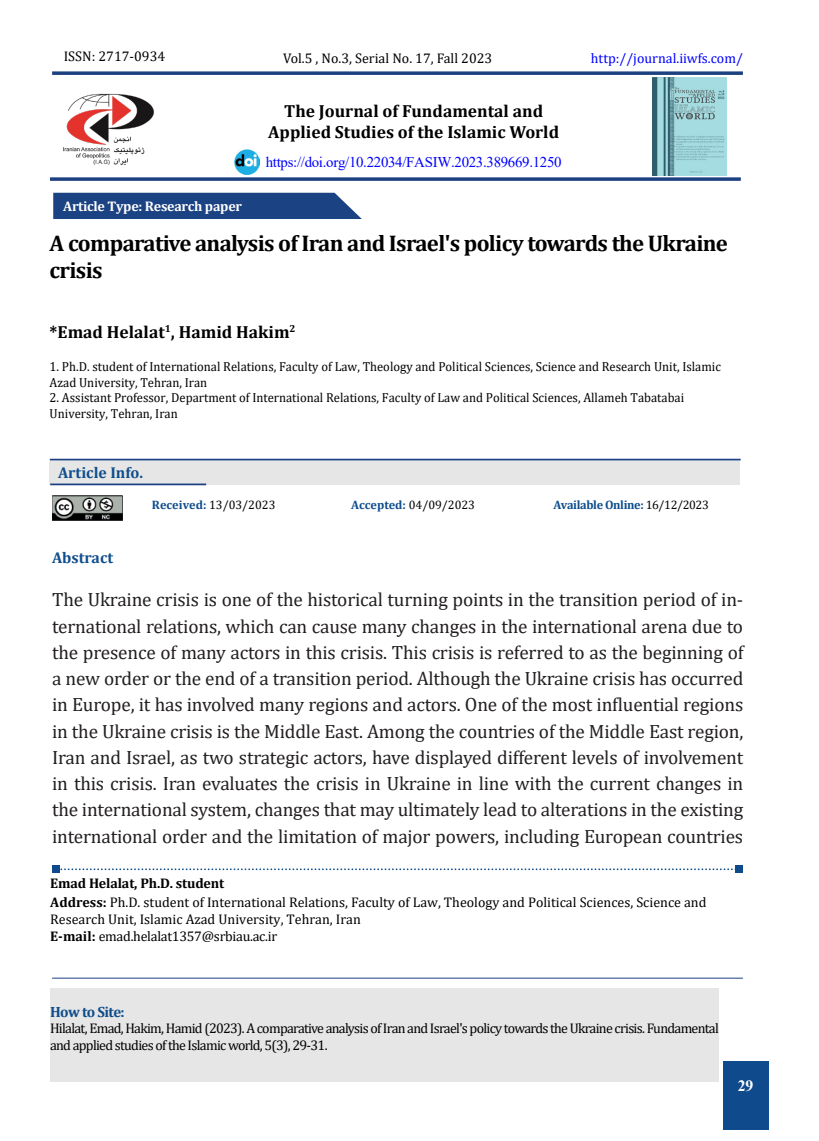
<style>
.page{position:relative;width:819px;height:1141px;background:#fff}
.page>*{position:absolute;margin:0;border:0;box-sizing:border-box;transform-origin:0 0}
.t1{font:700 22.75px/27.3px "Cambria";letter-spacing:-.03em;color:#000}
.t2{font:19.25px/26.2px "Cambria";letter-spacing:-.01em;color:#231f20;text-align:justify}
.t3{font:700 17.5px/21px "Cambria";color:#000;text-align:center}
.t4{font:700 15.75px "Cambria";color:#0f4e8c}
.t5{font:700 15.75px "Times New Roman";color:#fff}
.t6{font:14.88px "Times New Roman";letter-spacing:-.02em;color:#00f}
.t7{font:700 14.88px "Cambria";letter-spacing:-.04em;color:#0e4d8c}
.t8{font:14px/16.8px "Cambria";color:#000}
.t9{font:14px/16.6px "Cambria";letter-spacing:-.05em;color:#000}
.t10{font:14px "Cambria";letter-spacing:-.02em;color:#000}
.t11{font:700 14px "Cambria";letter-spacing:-.02em;color:#fff}
.t12{font:14px "Cambria";color:#00f}
.t13{font:700 14px "Cambria";letter-spacing:-.01em;color:#000}
.t14{font:13.12px/15.8px "Cambria";color:#000;scale:.96 1}
.t15{font:12.25px "Cambria";color:#000}
.t16{font:700 12.25px "Cambria";letter-spacing:-.03em;color:#0e4d8c}
.t17{font:700 10.15px "Cambria";color:#000}
.s1{font-size:17.5px}
.s2{font-weight:700;color:#0e4d8c}
.s3{font-weight:400;color:#000}
.s4{font-weight:700}
</style>
<div class="page">
<div style="left:735px;top:866px;width:7px;height:7px;background:#0f4b8c"></div>
<svg style="left:60px;top:868px;width:675px;height:2px"></svg>
<div style="left:52px;top:866px;width:8px;height:7px;background:#0f4b8c"></div>
<svg style="left:52px;top:71px;width:690px;height:4px;background:#375890"></svg>
<svg style="left:50px;top:177px;width:690px;height:4px;background:#375890"></svg>
<hr style="left:52px;top:978px;width:690px;height:1px;background:#1c4181">
<img style="left:652px;top:77px;width:74px;height:98px">
<img style="left:63px;top:93px;width:91px;height:72px">
<div style="left:723px;top:1062px;width:45px;height:68px;background:#0f4b8c"></div>
<div style="left:50px;top:988px;width:668px;height:93px;background:#e7e6e6"></div>
<div style="left:50px;top:462px;width:690px;height:23px;background:#e7e6e6"></div>
<div style="left:53px;top:193px;width:309px;height:26px;background:#1b4282"></div>
<img style="left:235px;top:149px;width:24px;height:25px">
<img style="left:52px;top:496px;width:71px;height:24px">
<hr style="left:50px;top:459px;width:690px;height:1px;background:#1c4181">
<hr style="left:50px;top:484px;width:156px;height:1px;background:#1c4181">
<p class="t8" style="left:64px;top:48px;width:103px">ISSN: 2717-0934</p>
<p class="t11" style="left:63px;top:197px;width:180px">Article Type: Research paper</p>
<p class="t8" style="left:283px;top:50px;width:211px">Vol.5 , No.3, Serial No. 17, Fall 2023</p>
<p class="t3" style="left:268px;top:100px;width:292px">The Journal of Fundamental and<br>Applied Studies of the Islamic World</p>
<p class="t6" style="left:266px;top:152px;width:297px">https://doi.org/10.22034/FASIW.2023.389669.1250</p>
<p class="t12" style="left:591px;top:50px;width:153px">http://journal.iiwfs.com/</p>
<p class="t1" style="left:50px;top:229px;width:679px">A comparative analysis of Iran and Israel s' policy towards the Ukraine crisis</p>
<p class="t17" style="left:165px;top:321px;width:12px">1<span class="s1">,</span></p>
<p class="t17" style="left:289px;top:321px;width:8px">2</p>
<p class="t3" style="left:50px;top:321px;width:117px">*Emad Helalat</p>
<p class="t14" style="left:50px;top:359px;width:700px">1. Ph D. . student of International Relations, Faculty of Law, Theology and Political Sciences, Science and Research Unit, Islamic<br>Azad University, Tehran, Iran</p>
<p class="t14" style="left:50px;top:390px;width:662px">2. Assistant Professor, Department of International Relations, Faculty of Law and Political Sciences, Allameh Tabatabai<br>University, Tehran, Iran</p>
<p class="t3" style="left:179px;top:321px;width:112px">Hamid Hakim</p>
<p class="t4" style="left:58px;top:462px;width:86px">Article Info.</p>
<p class="t15" style="left:152px;top:498px;width:125px"><span class="s2">Received:</span> 13/03/2023</p>
<p class="t4" style="left:52px;top:546px;width:63px">Abstract</p>
<p class="t15" style="left:351px;top:498px;width:126px"><span class="s2">Accepted:</span> 04/09/2023</p>
<p class="t16" style="left:553px;top:497px;width:157px">Available Online: <span class="s3">16/12/2023</span></p>
<p class="t2" style="left:52px;top:586px;width:692px">The Ukraine crisis is one of the historical turning points in the transition period of in-</p>
<p class="t2" style="left:52px;top:639px;width:693px">the presence of many actors in this crisis. This crisis is referred to as the beginning of a new order or the end of a transition period. Although the Ukraine crisis has occurred in Europe it, has involved many regions and actors. One of the most influential regions in the Ukraine crisis is the Middle East. Among the countries of the Middle East region, Iran and Israel, as two strategic actors, have displayed different levels of involvement in this crisis. Iran evaluates the crisis in Ukraine in line with the current changes in the international system, changes that may ultimately lead to alterations in the existing international order and the limitation of major powers, including European countries</p>
<p class="t2" style="left:52px;top:613px;width:692px">ternational relations, which can cause many changes in the international arena due to</p>
<p class="t13" style="left:50px;top:874px;width:176px">Emad Helalat, Ph D. . student</p>
<p class="t8" style="left:50px;top:894px;width:657px"><span class="s4">Address:</span> Ph D. . student of International Relations, Faculty of Law, Theology and Political Sciences, Science and<br>Research Unit, Islamic Azad University, Tehran, Iran</p>
<p class="t10" style="left:50px;top:928px;width:228px"><span class="s4">-E mail:</span> emad.helalat1357@srbiau.ac i r.</p>
<p class="t7" style="left:50px;top:1001px;width:76px">How to Site:</p>
<p class="t9" style="left:50px;top:1020px;width:670px">Hilalat, Emad, Hakim, Hamid (2023 A.) comparative analysis of Iran and Israel s' policy towards the Ukraine crisis. Fundamental and applied studies of the Islamic world , (3)5, 29-31.</p>
<p class="t5" style="left:737px;top:1077px;width:19px">2929</p>
</div>
